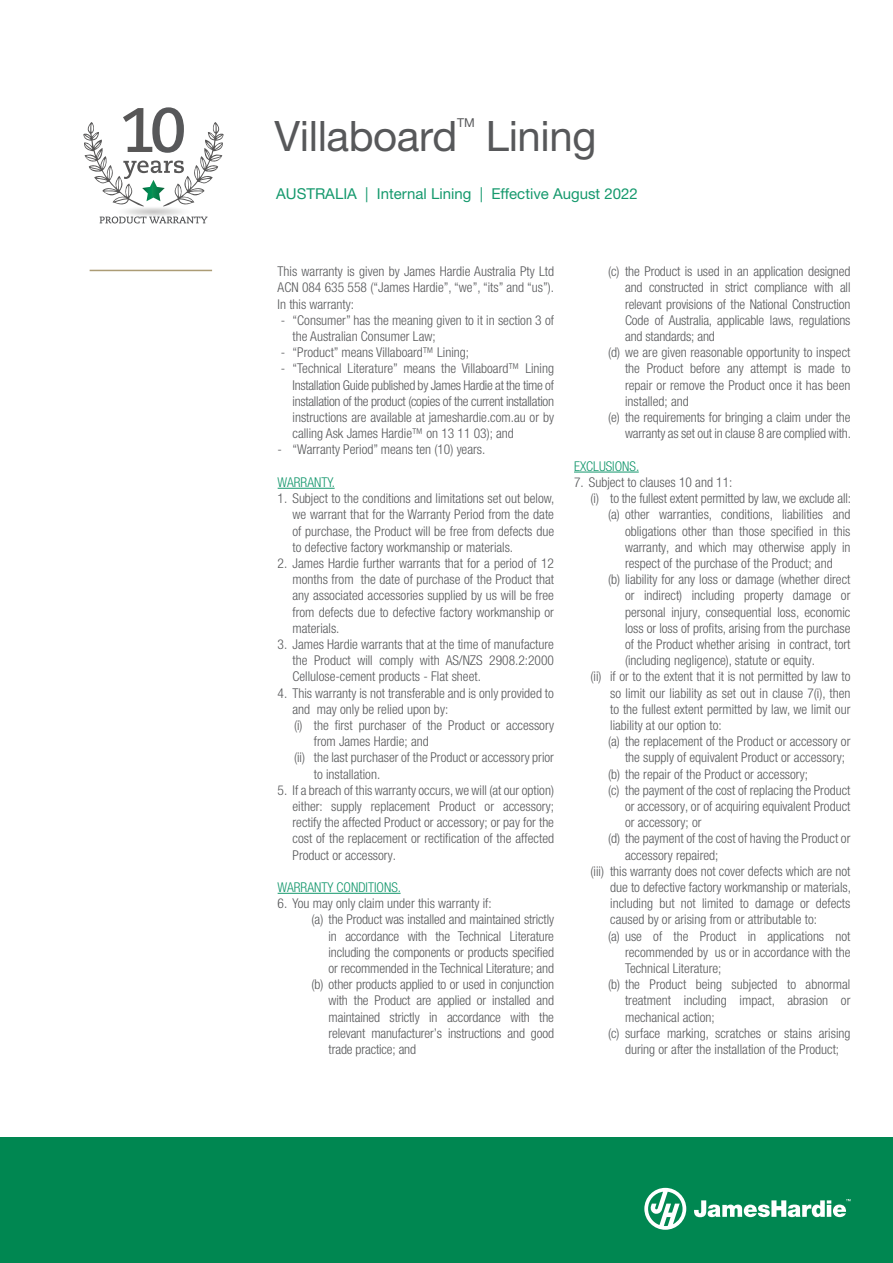
<style>
.page{position:relative;width:893px;height:1263px;background:#fff}
.page>*{position:absolute;margin:0;border:0;box-sizing:border-box;transform-origin:0 0}
.t1{font:42px "Helvetica Neue LT Pro";letter-spacing:-.01em;color:#57585a}
.t2{font:15px "Helvetica Neue LT Std";color:#15996d}
.t3{font:300 condensed 13.5px/16.2px "Helvetica Neue LT Pro";color:#57585a;text-align:justify}
.t4{font:300 condensed 13.5px "Helvetica Neue LT Pro";color:#13976c}
.t5{font:12.3px "Helvetica Neue LT Pro";color:#57585a}
</style>
<div class="page">
<svg style="left:83px;top:107px;width:141px;height:116px"></svg>
<div style="left:0;top:1137px;width:893px;height:126px;background:#008751"></div>
<svg style="left:644px;top:1188px;width:42px;height:42px"></svg>
<svg style="left:694px;top:1199px;width:156px;height:18px"></svg>
<hr style="left:278px;top:488px;width:57px;height:1px;background:#13976c">
<hr style="left:278px;top:893px;width:123px;height:1px;background:#13976c">
<hr style="left:574px;top:472px;width:65px;height:1px;background:#13976c">
<hr style="left:90px;top:270px;width:122px;height:1px;background:#ac9c75">
<p class="t1" style="left:275px;top:111px;width:184px">Villaboard</p>
<p class="t5" style="left:457px;top:115px;width:19px">TM</p>
<p class="t1" style="left:486px;top:111px;width:112px">Lining</p>
<p class="t2" style="left:276px;top:184px;width:363px">AUSTRALIA | Internal Lining | Effective August 2022</p>
<p class="t3" style="left:278px;top:263px;width:278px">This warranty is given by James Hardie Australia Pty Ltd ACN 084 635 558 (“James Hardie”, “we”, “its” and “us”).<br>In this warranty:</p>
<p class="t3" style="left:292px;top:312px;width:263px;text-indent:-12px">- “Consumer” has the meaning given to it in section 3 of the Australian Consumer Law;</p>
<p class="t3" style="left:281px;top:344px;width:190px">- “Product” means Villaboard™ Lining;</p>
<p class="t3" style="left:292px;top:360px;width:263px;text-indent:-12px">- “Technical Literature” means the Villaboard™ Lining Installation Guide published by James Hardie at the time of installation of the product (copies of the current installation instructions are available at jameshardie.com.au or by calling Ask James Hardie™ on 13 11 03); and</p>
<p class="t3" style="left:278px;top:441px;width:209px">- “Warranty Period” means ten (10) years.</p>
<p class="t4" style="left:278px;top:474px;width:59px">WARRANTY.</p>
<p class="t3" style="left:293px;top:490px;width:263px;text-indent:-15px">1. Subject to the conditions and limitations set out below, we warrant that for the Warranty Period from the date of purchase, the Product will be free from defects due to defective factory workmanship or materials.</p>
<p class="t3" style="left:293px;top:555px;width:263px;text-indent:-15px">2. James Hardie further warrants that for a period of 12 months from the date of purchase of the Product that any associated accessories supplied by us will be free from defects due to defective factory workmanship or materials.</p>
<p class="t3" style="left:293px;top:636px;width:263px;text-indent:-15px">3. James Hardie warrants that at the time of manufacture the Product will comply with AS/NZS 2908.2:2000<br>Cellulose-cement products - Flat sheet.</p>
<p class="t3" style="left:293px;top:684px;width:263px;text-indent:-15px">4. This warranty is not transferable and is only provided to and may only be relied upon by:</p>
<p class="t3" style="left:314px;top:717px;width:242px;text-indent:-20px">(i) the first purchaser of the Product or accessory from James Hardie; and</p>
<p class="t3" style="left:314px;top:749px;width:242px;text-indent:-20px">(ii) the last purchaser of the Product or accessory prior to installation.</p>
<p class="t3" style="left:293px;top:782px;width:263px;text-indent:-15px">5. If a breach of this warranty occurs, we will (at our option) either: supply replacement Product or accessory; rectify the affected Product or accessory; or pay for the cost of the replacement or rectification of the affected Product or accessory.</p>
<p class="t4" style="left:278px;top:879px;width:125px">WARRANTY CONDITIONS.</p>
<p class="t3" style="left:278px;top:895px;width:216px">6. You may only claim under this warranty if:</p>
<p class="t3" style="left:329px;top:911px;width:227px;text-indent:-17px">(a) the Product was installed and maintained strictly in accordance with the Technical Literature including the components or products specified or recommended in the Technical Literature; and</p>
<p class="t3" style="left:329px;top:976px;width:227px;text-indent:-17px">(b) other products applied to or used in conjunction with the Product are applied or installed and maintained strictly in accordance with the relevant manufacturer’s instructions and good trade practice; and</p>
<p class="t3" style="left:625px;top:263px;width:227px;text-indent:-17px">(c) the Product is used in an application designed and constructed in strict compliance with all relevant provisions of the National Construction Code of Australia, applicable laws, regulations and standards; and</p>
<p class="t3" style="left:625px;top:344px;width:227px;text-indent:-17px">(d) we are given reasonable opportunity to inspect the Product before any attempt is made to repair or remove the Product once it has been installed; and</p>
<p class="t3" style="left:608px;top:409px;width:244px;text-align:right">(e) the requirements for bringing a claim under the warranty as set out in clause 8 are complied with.</p>
<p class="t4" style="left:574px;top:458px;width:67px">EXCLUSIONS.</p>
<p class="t3" style="left:574px;top:474px;width:160px">7. Subject to clauses 10 and 11:</p>
<p class="t3" style="left:591px;top:490px;width:262px">(i) to the fullest extent permitted by law, we exclude all:</p>
<p class="t3" style="left:625px;top:506px;width:227px;text-indent:-17px">(a) other warranties, conditions, liabilities and obligations other than those specified in this warranty, and which may otherwise apply in respect of the purchase of the Product; and</p>
<p class="t3" style="left:625px;top:571px;width:227px;text-indent:-17px">(b) liability for any loss or damage (whether direct or indirect) including property damage or personal injury, consequential loss, economic loss or loss of profits, arising from the purchase of the Product whether arising in contract, tort (including negligence), statute or equity.</p>
<p class="t3" style="left:610px;top:668px;width:242px;text-indent:-20px">(ii) if or to the extent that it is not permitted by law to so limit our liability as set out in clause 7(i), then to the fullest extent permitted by law, we limit our liability at our option to:</p>
<p class="t3" style="left:625px;top:733px;width:227px;text-indent:-17px">(a) the replacement of the Product or accessory or the supply of equivalent Product or accessory;</p>
<p class="t3" style="left:608px;top:765px;width:202px">(b) the repair of the Product or accessory;</p>
<p class="t3" style="left:625px;top:782px;width:227px;text-indent:-17px">(c) the payment of the cost of replacing the Product or accessory, or of acquiring equivalent Product or accessory; or</p>
<p class="t3" style="left:625px;top:830px;width:227px;text-indent:-17px">(d) the payment of the cost of having the Product or accessory repaired;</p>
<p class="t3" style="left:610px;top:863px;width:242px;text-indent:-20px">(iii) this warranty does not cover defects which are not due to defective factory workmanship or materials, including but not limited to damage or defects caused by or arising from or attributable to:</p>
<p class="t3" style="left:625px;top:927px;width:227px;text-indent:-17px">(a) use of the Product in applications not recommended by us or in accordance with the Technical Literature;</p>
<p class="t3" style="left:625px;top:976px;width:227px;text-indent:-17px">(b) the Product being subjected to abnormal treatment including impact, abrasion or mechanical action;</p>
<p class="t3" style="left:608px;top:1025px;width:244px;text-align:center">(c) surface marking, scratches or stains arising during or after the installation of the Product;</p>
</div>
